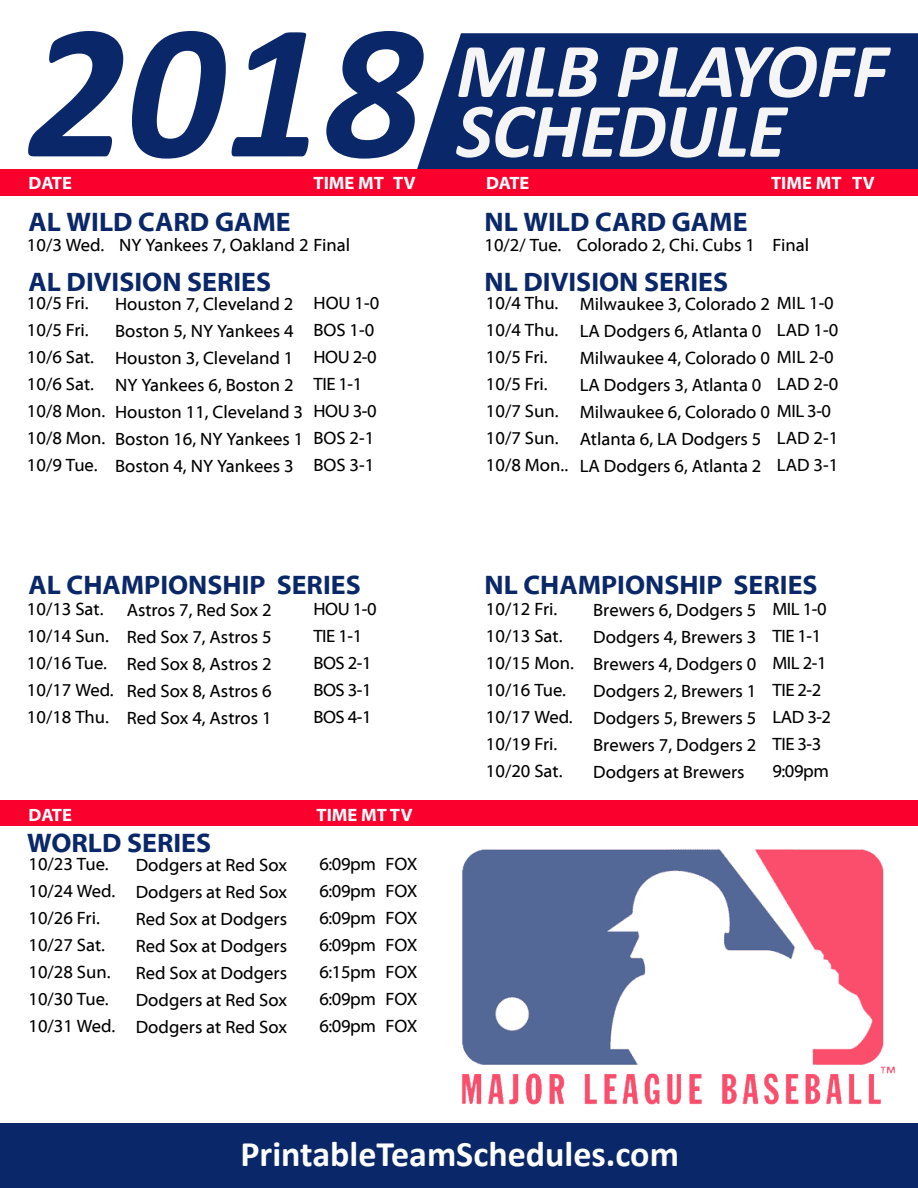
<style>
.page{position:relative;width:918px;height:1188px;background:#fff}
.page>*{position:absolute;margin:0;border:0;box-sizing:border-box;transform-origin:0 0}
.t1{font:italic 700 195px "Calibri";color:#0a2769}
.t2{font:italic 700 78px "Calibri";letter-spacing:-.01em;color:#f5f5f5}
.t3{font:700 36px "Calibri";color:#fff}
.t4{font:700 27px "Myriad Web Pro";color:#0a2769}
.t5{font:18px/27px "Myriad Web Pro";color:#000}
.t6{font:18px/27px "Myriad Web Pro";letter-spacing:-.025em;color:#000}
.t7{font:700 18px "Myriad Web Pro";color:#fff}
</style>
<div class="page">
<div style="left:0;top:1124px;width:918px;height:64px;background:#0a2769"></div>
<div style="left:416px;top:33px;width:502px;height:137px;background:#0a2769"></div>
<div style="left:0;top:170px;width:918px;height:26px;background:#fa002d"></div>
<div style="left:0;top:800px;width:918px;height:26px;background:#fa002d"></div>
<img style="left:461px;top:849px;width:434px;height:256px">
<h1 class="t1" style="left:27px;top:-32px;width:397px">2018</h1>
<p class="t7" style="left:29px;top:173px;width:45px">DATE</p>
<p class="t7" style="left:314px;top:173px;width:104px">TIME MT TV</p>
<h3 class="t4" style="left:28px;top:208px;width:264px">AL WILD CARD GAME</h3>
<p class="t5" style="left:27px;top:232px;width:79px">10/3 Wed.</p>
<p class="t5" style="left:119px;top:232px;width:232px">NY Yankees 7, Oakland 2 Final</p>
<h3 class="t4" style="left:28px;top:268px;width:244px">AL DIVISION SERIES</h3>
<p class="t5" style="left:27px;top:290px;width:80px">10/5 Fri.<br>10/5 Fri.<br>10/6 Sat.<br>10/6 Sat.<br>10/8 Mon.<br>10/8 Mon.<br>10/9 Tue.</p>
<p class="t5" style="left:115px;top:290px;width:190px">Houston 7, Cleveland 2<br>Boston 5, NY Yankees 4<br>Houston 3, Cleveland 1<br>NY Yankees 6, Boston 2<br>Houston 11, Cleveland 3<br>Boston 16, NY Yankees 1<br>Boston 4, NY Yankees 3</p>
<p class="t5" style="left:313px;top:290px;width:67px">HOU 1-0<br>BOS 1-0<br>HOU 2-0<br>TIE 1-1<br>HOU 3-0<br>BOS 2-1<br>BOS 3-1</p>
<h2 class="t2" style="left:456px;top:21px;width:433px">MLB PLAYOFF</h2>
<h2 class="t2" style="left:456px;top:81px;width:331px">SCHEDULE</h2>
<p class="t7" style="left:486px;top:173px;width:45px">DATE</p>
<p class="t7" style="left:771px;top:173px;width:105px">TIME MT TV</p>
<h3 class="t4" style="left:484px;top:208px;width:265px">NL WILD CARD GAME</h3>
<p class="t5" style="left:484px;top:232px;width:78px">10/2/ Tue.</p>
<p class="t5" style="left:577px;top:232px;width:234px">Colorado 2, Chi. Cubs 1 Final</p>
<h3 class="t4" style="left:484px;top:268px;width:245px">NL DIVISION SERIES</h3>
<p class="t5" style="left:486px;top:290px;width:84px">10/4 Thu.<br>10/4 Thu.<br>10/5 Fri.<br>10/5 Fri.<br>10/7 Sun.<br>10/7 Sun.<br>10/8 Mon..</p>
<p class="t5" style="left:580px;top:290px;width:256px">Milwaukee 3, Colorado 2 MIL 1-0<br>LA Dodgers 6, Atlanta 0<br>Milwaukee 4, Colorado 0 MIL 2-0<br>LA Dodgers 3, Atlanta 0<br>Milwaukee 6, Colorado 0 MIL 3-0<br>Atlanta 6, LA Dodgers 5<br>LA Dodgers 6, Atlanta 2</p>
<p class="t5" style="left:777px;top:317px;width:63px">LAD 1-0</p>
<p class="t5" style="left:777px;top:371px;width:63px">LAD 2-0</p>
<p class="t5" style="left:777px;top:425px;width:63px">LAD 2-1<br>LAD 3-1</p>
<h3 class="t4" style="left:28px;top:571px;width:334px">AL CHAMPIONSHIP SERIES</h3>
<p class="t5" style="left:27px;top:596px;width:88px">10/13 Sat.<br>10/14 Sun.<br>10/16 Tue.<br>10/17 Wed.<br>10/18 Thu.</p>
<p class="t5" style="left:127px;top:596px;width:146px;text-align:justify">Astros 7, Red Sox 2<br>Red Sox 7, Astros 5<br>Red Sox 8, Astros 2<br>Red Sox 8, Astros 6<br>Red Sox 4, Astros 1</p>
<p class="t6" style="left:313px;top:596px;width:65px">HOU 1-0<br>TIE 1-1<br>BOS 2-1<br>BOS 3-1<br>BOS 4-1</p>
<p class="t7" style="left:28px;top:805px;width:45px">DATE</p>
<p class="t7" style="left:316px;top:805px;width:98px">TIME MT TV</p>
<h3 class="t4" style="left:27px;top:829px;width:186px">WORLD SERIES</h3>
<p class="t5" style="left:28px;top:851px;width:88px">10/23 Tue.<br>10/24 Wed.<br>10/26 Fri.<br>10/27 Sat.<br>10/28 Sun.<br>10/30 Tue.<br>10/31 Wed.</p>
<p class="t5" style="left:385px;top:851px;width:34px;text-align:justify">FOX FOX FOX FOX FOX FOX FOX</p>
<p class="t5" style="left:136px;top:851px;width:153px;text-align:justify">Dodgers at Red Sox Dodgers at Red Sox Red Sox at Dodgers Red Sox at Dodgers Red Sox at Dodgers Dodgers at Red Sox Dodgers at Red Sox</p>
<p class="t5" style="left:319px;top:851px;width:58px;text-align:justify">6:09pm 6:09pm 6:09pm 6:09pm 6:15pm 6:09pm 6:09pm</p>
<h3 class="t4" style="left:484px;top:571px;width:335px">NL CHAMPIONSHIP SERIES</h3>
<p class="t5" style="left:486px;top:596px;width:89px">10/12 Fri.<br>10/13 Sat.<br>10/15 Mon.<br>10/16 Tue.<br>10/17 Wed.<br>10/19 Fri.<br>10/20 Sat.</p>
<p class="t5" style="left:593px;top:596px;width:165px;text-align:justify">Brewers 6, Dodgers 5<br>Dodgers 4, Brewers 3<br>Brewers 4, Dodgers 0<br>Dodgers 2, Brewers 1<br>Dodgers 5, Brewers 5<br>Brewers 7, Dodgers 2<br>Dodgers at Brewers</p>
<p class="t6" style="left:772px;top:596px;width:60px">MIL 1-0<br>TIE 1-1<br>MIL 2-1<br>TIE 2-2<br>LAD 3-2<br>TIE 3-3<br>9:09pm</p>
<h3 class="t3" style="left:240px;top:1131px;width:440px">PrintableTeamSchedules.com</h3>
</div>
